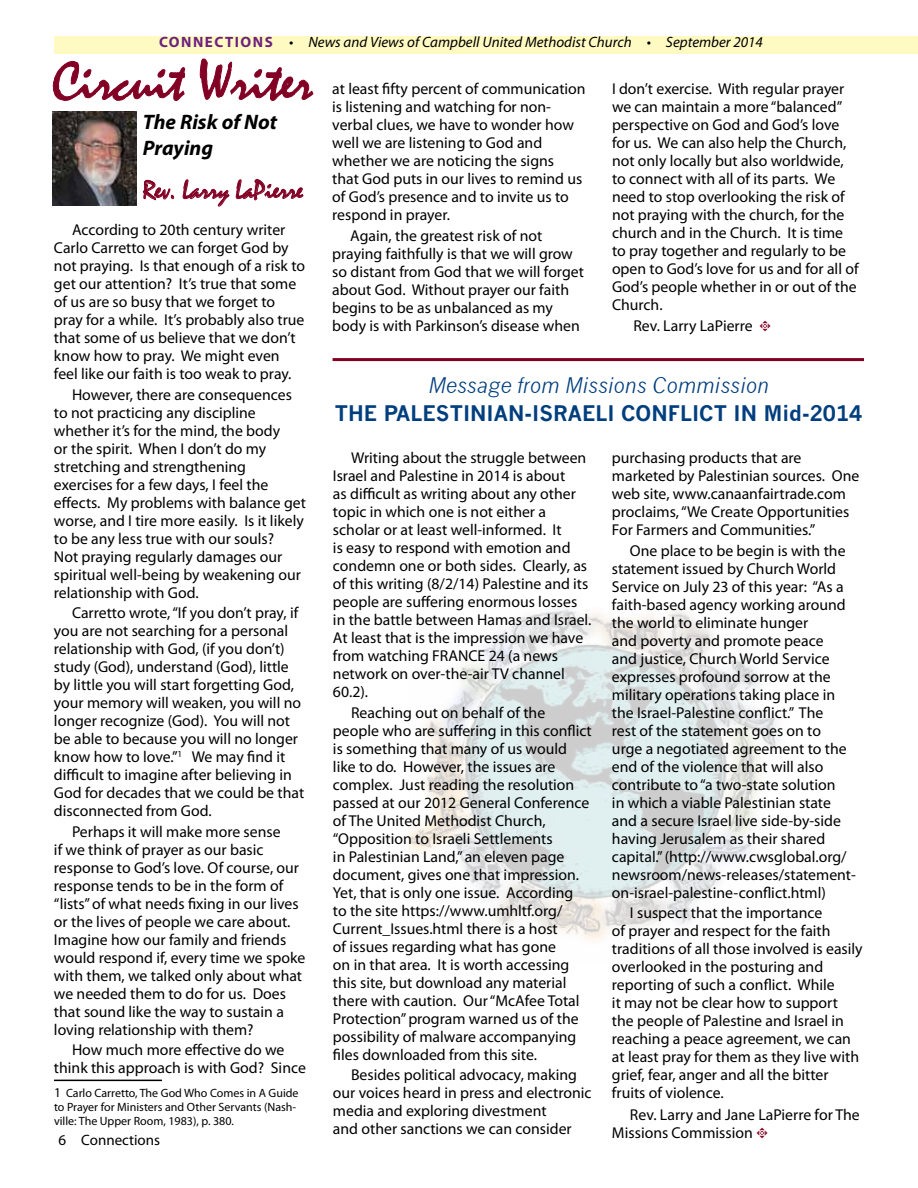
<style>
.page{position:relative;width:918px;height:1188px;background:#fff}
.page>*{position:absolute;margin:0;border:0;box-sizing:border-box;transform-origin:0 0}
.t1{font:56.1px "Mistral";color:#820024}
.t2{font:26.4px "Mistral";color:#820024}
.t3{font:700 21px "News Gothic";color:#003e7e}
.t4{font:italic 21px "News Gothic";color:#003e7e}
.t5{font:italic 700 21px/26.4px "Myriad Pro";color:#000}
.t6{font:15.75px/18px "Myriad Pro";color:#000}
.t7{font:italic 15px "Myriad Pro";color:#000}
.t8{font:15px "Myriad Pro";color:#000}
.t9{font:12px/14.4px "Myriad Pro";color:#000}
.s1{font-weight:700;font-style:normal;color:#6c217f}
.s2{font-family:"Type Embellishments One Let Plain";font-size:15px;color:#820024}
.s3{font-size:13.5px}
</style>
<div class="page">
<div style="left:55px;top:36px;width:863px;height:18px;background:#fffac2"></div>
<svg style="left:53px;top:61px;width:132px;height:40px"></svg>
<svg style="left:200px;top:59px;width:113px;height:42px"></svg>
<svg style="left:143px;top:180px;width:31px;height:20px"></svg>
<svg style="left:183px;top:180px;width:46px;height:27px"></svg>
<svg style="left:236px;top:179px;width:67px;height:21px"></svg>
<img style="left:52px;top:112px;width:85px;height:94px">
<hr style="left:54px;top:1080px;width:108px;height:1px;background:#000">
<hr style="left:333px;top:358px;width:531px;height:3px;background:#820024">
<img style="left:408px;top:609px;width:371px;height:332px">
<p class="t7" style="left:159px;top:33px;width:605px"><span class="s1">CONNECTIONS</span> • News and Views of Campbell United Methodist Church • September 2014</p>
<h1 class="t1" style="left:52px;top:50px;width:262px">Circuit Writer</h1>
<p class="t6" style="left:332px;top:80px;width:255px">at least fifty percent of communication is listening and watching for non&shy;verbal clues, we have to wonder how well we are listening to God and whether we are noticing the signs<br>that God puts in our lives to remind us of God’s presence and to invite us to respond in prayer.</p>
<p class="t6" style="left:332px;top:226px;width:253px;text-indent:18px">Again, the greatest risk of not praying faithfully is that we will grow so distant from God that we will forget about God. Without prayer our faith begins to be as unbalanced as my body is with Parkinson’s disease when</p>
<p class="t6" style="left:612px;top:80px;width:248px">I don’t exercise. With regular prayer we can maintain a more “balanced” perspective on God and God’s love for us. We can also help the Church, not only locally but also worldwide, to connect with all of its parts. We need to stop overlooking the risk of not praying with the church, for the church and in the Church. It is time to pray together and regularly to be open to God’s love for us and for all of God’s people whether in or out of the Church.</p>
<p class="t6" style="left:633px;top:316px;width:139px">Rev. Larry LaPierre <span class="s2">t</span></p>
<h3 class="t5" style="left:143px;top:108px;width:136px">The Risk of Not<br>Praying</h3>
<h2 class="t2" style="left:143px;top:175px;width:162px">Rev. Larry LaPierre</h2>
<p class="t6" style="left:54px;top:221px;width:253px;text-indent:18px">According to 20th century writer Carlo Carretto we can forget God by not praying. Is that enough of a risk to get our attention? It’s true that some of us are so busy that we forget to pray for a while. It’s probably also true that some of us believe that we don’t know how to pray. We might even feel like our faith is too weak to pray.</p>
<p class="t6" style="left:54px;top:385px;width:253px;text-indent:18px">However, there are consequences to not practicing any discipline whether it’s for the mind, the body<br>or the spirit. When I don’t do my stretching and strengthening exercises for a few days, I feel the effects. My problems with balance get worse, and I tire more easily. Is it likely to be any less true with our souls?<br>Not praying regularly damages our spiritual well-being by weakening our relationship with God.</p>
<p class="t6" style="left:54px;top:604px;width:252px;text-indent:18px">Carretto wrote, “If you don’t pray, if you are not searching for a personal relationship with God, (if you don’t) study (God), understand (God), little by little you will start forgetting God, your memory will weaken, you will no longer recognize (God). You will not be able to because you will no longer know how to love.”<sup>1</sup> We may find it difficult to imagine after believing in God for decades that we could be that disconnected from God.</p>
<p class="t6" style="left:54px;top:822px;width:253px;text-indent:18px">Perhaps it will make more sense<br>if we think of prayer as our basic response to God’s love. Of course, our response tends to be in the form of “lists” of what needs fixing in our lives or the lives of people we care about.<br>Imagine how our family and friends would respond if, every time we spoke with them, we talked only about what we needed them to do for us. Does that sound like the way to sustain a loving relationship with them?</p>
<p class="t6" style="left:54px;top:1041px;width:253px;text-align:center">How much more effective do we<br>think this approach is with God? Since</p>
<p class="t9" style="left:54px;top:1085px;width:246px"><span class="s3">1</span> Carlo Carretto, The God Who Comes in A Guide to Prayer for Ministers and Other Servants (Nash&shy;ville: The Upper Room, 1983), p. 380.</p>
<h3 class="t4" style="left:428px;top:373px;width:342px">Message from Missions Commission</h3>
<h3 class="t3" style="left:335px;top:400px;width:529px">THE PALESTINIAN-ISRAELI CONFLICT IN Mid-2014</h3>
<p class="t6" style="left:333px;top:449px;width:260px;text-indent:18px">Writing about the struggle between Israel and Palestine in 2014 is about<br>as difficult as writing about any other topic in which one is not either a scholar or at least well-informed. It<br>is easy to respond with emotion and condemn one or both sides. Clearly, as of this writing (8/2/14) Palestine and its people are suffering enormous losses in the battle between Hamas and Israel.<br>At least that is the impression we have from watching FRANCE 24 (a news network on over-the-air TV channel 60.2).</p>
<p class="t6" style="left:333px;top:703px;width:260px;text-indent:18px">Reaching out on behalf of the people who are suffering in this conflict is something that many of us would like to do. However, the issues are complex. Just reading the resolution passed at our 2012 General Conference of The United Methodist Church, “Opposition to Israeli Settlements<br>in Palestinian Land,” an eleven page document, gives one that impression.<br>Yet, that is only one issue. According<br>to the site https://www.umhltf.org/ Current_Issues.html there is a host<br>of issues regarding what has gone<br>on in that area. It is worth accessing this site, but download any material there with caution. Our “McAfee Total Protection” program warned us of the possibility of malware accompanying files downloaded from this site.</p>
<p class="t6" style="left:333px;top:1066px;width:260px;text-indent:18px">Besides political advocacy, making our voices heard in press and electronic media and exploring divestment<br>and other sanctions we can consider</p>
<p class="t6" style="left:612px;top:449px;width:249px">purchasing products that are marketed by Palestinian sources. One web site, www.canaanfairtrade.com proclaims, “We Create Opportunities For Farmers and Communities.”</p>
<p class="t6" style="left:612px;top:541px;width:245px;text-indent:18px">One place to be begin is with the statement issued by Church World Service on July 23 of this year: “As a faith-based agency working around the world to eliminate hunger<br>and poverty and promote peace<br>and justice, Church World Service expresses profound sorrow at the military operations taking place in the Israel-Palestine conflict.” The<br>rest of the statement goes on to<br>urge a negotiated agreement to the end of the violence that will also contribute to “a two-state solution<br>in which a viable Palestinian state and a secure Israel live side-by-side having Jerusalem as their shared capital.” (http://www.cwsglobal.org/ newsroom/news-releases/statement&shy;on-israel-palestine-conflict.html)</p>
<p class="t6" style="left:612px;top:904px;width:252px;text-indent:18px">I suspect that the importance<br>of prayer and respect for the faith traditions of all those involved is easily overlooked in the posturing and reporting of such a conflict. While<br>it may not be clear how to support the people of Palestine and Israel in reaching a peace agreement, we can at least pray for them as they live with grief, fear, anger and all the bitter fruits of violence.</p>
<p class="t6" style="left:612px;top:1105px;width:249px;line-height:18.9px;text-indent:18px">Rev. Larry and Jane LaPierre for The<br>Missions Commission <span class="s2">t</span></p>
<p class="t8" style="left:59px;top:1131px;width:103px">6 Connections</p>
</div>
